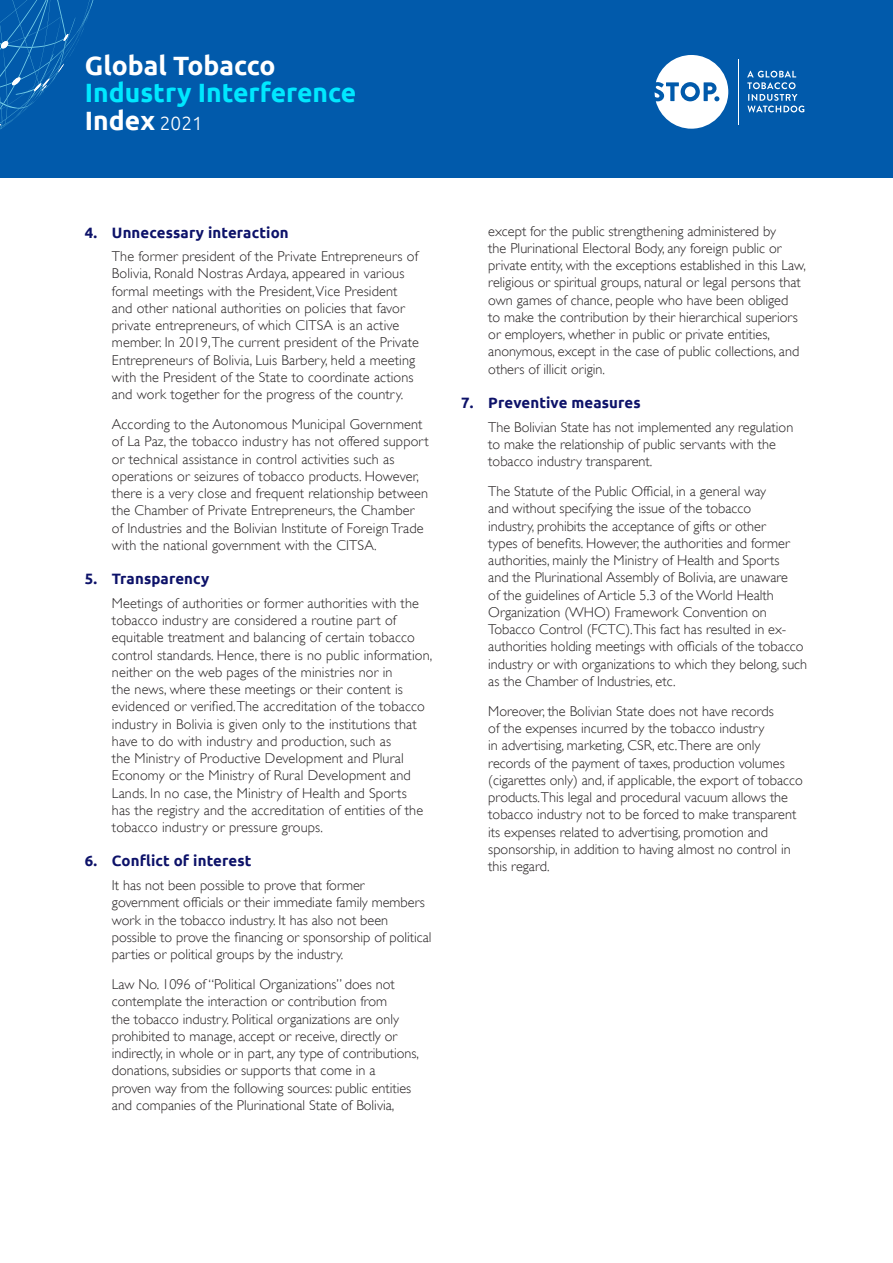
<style>
.page{position:relative;width:893px;height:1263px;background:#fff}
.page>*{position:absolute;margin:0;border:0;box-sizing:border-box;transform-origin:0 0}
.t1{font:700 26.55px/27.9px "Ubuntu";color:#00e8ff}
.t2{font:700 26.55px "Ubuntu";color:#fff}
.t3{font:700 15px "Ubuntu";letter-spacing:.01em;color:#0d1269}
.Body_Copy{font:300 14.25px/17.2px "Gill Sans";color:#231f20}
.s1{color:#fff}
.s2{font-weight:300;font-size:19.05px;color:#fff}
</style>
<div class="page">
<div style="left:0;top:0;width:893px;height:177px;background:#015aab"></div>
<svg style="left:0;top:0;width:94px;height:130px"></svg>
<svg style="left:655px;top:55px;width:73px;height:74px"></svg>
<div style="left:685px;top:86px;width:11px;height:11px;background:#fff;border-radius:50%"></div>
<hr style="left:738px;top:59px;width:1px;height:65px;background:#fff">
<svg style="left:747px;top:71px;width:57px;height:41px"></svg>
<h1 class="t2" style="left:85px;top:49px;width:192px">Global Tobacco</h1>
<h1 class="t1" style="left:85px;top:79px;width:273px">Industry Interference<br><span class="s1">Index</span> <span class="s2">2021</span></h1>
<p class="t3" style="left:85px;top:223px;width:205px">4. Unnecessary interaction</p>
<p class="Body_Copy" style="left:112px;top:248px;width:309px">The former president of the Private Entrepreneurs of Bolivia, Ronald Nostras Ardaya, appeared in various formal meetings with the President, Vice President and other national authorities on policies that favor private entrepreneurs, of which CITSA is an active member. In 2019, The current president of the Private Entrepreneurs of Bolivia, Luis Barbery, held a meeting with the President of the State to coordinate actions and work together for the progress of the country.</p>
<p class="Body_Copy" style="left:112px;top:416px;width:319px">According to the Autonomous Municipal Government of La Paz, the tobacco industry has not offered support or technical assistance in control activities such as operations or seizures of tobacco products. However, there is a very close and frequent relationship between the Chamber of Private Entrepreneurs, the Chamber of Industries and the Bolivian Institute of Foreign Trade with the national government with the CITSA.</p>
<p class="t3" style="left:85px;top:570px;width:126px">5. Transparency</p>
<p class="Body_Copy" style="left:112px;top:594px;width:322px">Meetings of authorities or former authorities with the tobacco industry are considered a routine part of equitable treatment and balancing of certain tobacco control standards. Hence, there is no public information, neither on the web pages of the ministries nor in<br>the news, where these meetings or their content is evidenced or verified. The accreditation of the tobacco industry in Bolivia is given only to the institutions that have to do with industry and production, such as<br>the Ministry of Productive Development and Plural Economy or the Ministry of Rural Development and Lands. In no case, the Ministry of Health and Sports<br>has the registry and the accreditation of entities of the tobacco industry or pressure groups.</p>
<p class="t3" style="left:85px;top:852px;width:168px">6. Conflict of interest</p>
<p class="Body_Copy" style="left:112px;top:876px;width:321px">It has not been possible to prove that former government officials or their immediate family members work in the tobacco industry. It has also not been possible to prove the financing or sponsorship of political parties or political groups by the industry.</p>
<p class="Body_Copy" style="left:112px;top:975px;width:309px">Law No. 1096 of “Political Organizations” does not contemplate the interaction or contribution from<br>the tobacco industry. Political organizations are only prohibited to manage, accept or receive, directly or indirectly, in whole or in part, any type of contributions, donations, subsidies or supports that come in a<br>proven way from the following sources: public entities and companies of the Plurinational State of Bolivia,</p>
<p class="Body_Copy" style="left:488px;top:222px;width:319px">except for the public strengthening administered by<br>the Plurinational Electoral Body, any foreign public or private entity, with the exceptions established in this Law, religious or spiritual groups, natural or legal persons that own games of chance, people who have been obliged<br>to make the contribution by their hierarchical superiors or employers, whether in public or private entities, anonymous, except in the case of public collections, and others of illicit origin.</p>
<p class="t3" style="left:461px;top:394px;width:181px">7. Preventive measures</p>
<p class="Body_Copy" style="left:488px;top:418px;width:306px">The Bolivian State has not implemented any regulation to make the relationship of public servants with the tobacco industry transparent.</p>
<p class="Body_Copy" style="left:488px;top:483px;width:320px">The Statute of the Public Official, in a general way<br>and without specifying the issue of the tobacco<br>industry, prohibits the acceptance of gifts or other<br>types of benefits. However, the authorities and former authorities, mainly the Ministry of Health and Sports<br>and the Plurinational Assembly of Bolivia, are unaware<br>of the guidelines of Article 5.3 of the World Health Organization (WHO) Framework Convention on Tobacco Control (FCTC).This fact has resulted in ex&shy;authorities holding meetings with officials of the tobacco industry or with organizations to which they belong, such as the Chamber of Industries, etc.</p>
<p class="Body_Copy" style="left:488px;top:702px;width:316px">Moreover, the Bolivian State does not have records<br>of the expenses incurred by the tobacco industry<br>in advertising, marketing, CSR, etc.There are only records of the payment of taxes, production volumes (cigarettes only) and, if applicable, the export of tobacco products.This legal and procedural vacuum allows the tobacco industry not to be forced to make transparent its expenses related to advertising, promotion and sponsorship, in addition to having almost no control in this regard.</p>
</div>
